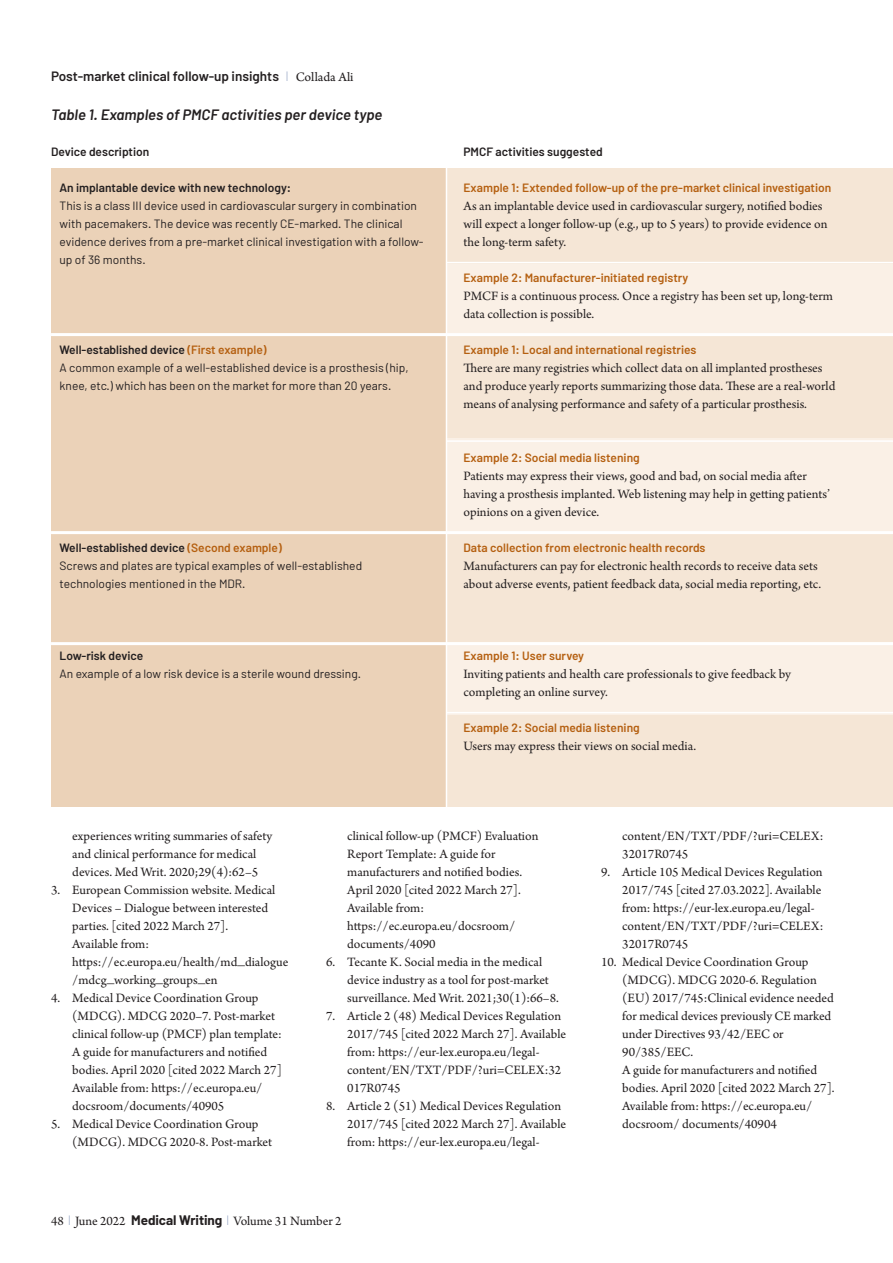
<style>
.page{position:relative;width:893px;height:1263px;background:#fff}
.page>*{position:absolute;margin:0;border:0;box-sizing:border-box;transform-origin:0 0}
.t1{font:italic 600 15px "Barlow";color:#231f20}
.t2{font:13.5px/18px "Arno Pro";color:#231f20}
.t3{font:600 13.5px "Barlow";color:#231f20}
.t4{font:12px/18px "Barlow";color:#231f20}
.t5{font:600 12px "Barlow";color:#b56011}
.t6{font:600 12px "Barlow";color:#231f20}
.s1{font-family:"Proforma";font-weight:200;color:#7589b1}
.s2{font-family:"Arno Pro Sm Text";font-weight:400}
.s3{color:#b56011}
.s4{font-family:"Barlow";font-weight:700}
</style>
<div class="page">
<div style="left:51px;top:169px;width:842px;height:638px;background:#f5e6d6"></div>
<div style="left:446px;top:264px;width:447px;height:72px;background:#faf0e6"></div>
<div style="left:446px;top:439px;width:447px;height:95px;background:#faf0e6"></div>
<div style="left:446px;top:642px;width:447px;height:72px;background:#faf0e6"></div>
<div style="left:51px;top:169px;width:395px;height:638px;background:#ebd2b8"></div>
<hr style="left:446px;top:262px;width:447px;height:1px;background:#fff">
<hr style="left:446px;top:153px;width:1px;height:654px;background:#fff">
<hr style="left:51px;top:333px;width:842px;height:3px;background:#fff">
<hr style="left:446px;top:440px;width:447px;height:2px;background:#fff">
<hr style="left:51px;top:531px;width:842px;height:3px;background:#fff">
<hr style="left:51px;top:642px;width:842px;height:3px;background:#fff">
<hr style="left:446px;top:712px;width:447px;height:1px;background:#fff">
<p class="t3" style="left:51px;top:67px;width:304px">Post-market clinical follow-up insights <span class="s1">|</span> <span class="s2">Collada Ali</span></p>
<p class="t1" style="left:51px;top:105px;width:333px">Table 1. Examples of PMCF activities per device type</p>
<p class="t6" style="left:51px;top:144px;width:100px">Device description</p>
<p class="t6" style="left:60px;top:180px;width:233px">An implantable device with new technology:</p>
<p class="t4" style="left:60px;top:196px;width:366px">This is a class III device used in cardiovascular surgery in combination with pacemakers. The device was recently CE-marked. The clinical evidence derives from a pre-market clinical investigation with a follow&shy;up of 36 months.</p>
<p class="t6" style="left:60px;top:342px;width:209px">Well-established device <span class="s3">(First example)</span></p>
<p class="t4" style="left:60px;top:358px;width:350px">A common example of a well-established device is a prosthesis (hip, knee, etc.) which has been on the market for more than 20 years.</p>
<p class="t6" style="left:60px;top:540px;width:224px">Well-established device <span class="s3">(Second example)</span></p>
<p class="t4" style="left:60px;top:556px;width:304px">Screws and plates are typical examples of well-established technologies mentioned in the MDR.</p>
<p class="t6" style="left:60px;top:648px;width:85px">Low-risk device</p>
<p class="t4" style="left:60px;top:664px;width:303px">An example of a low risk device is a sterile wound dressing.</p>
<p class="t6" style="left:463px;top:144px;width:141px">PMCF activities suggested</p>
<p class="t5" style="left:463px;top:180px;width:369px">Example 1: Extended follow-up of the pre-market clinical investigation</p>
<p class="t2" style="left:463px;top:198px;width:365px">As an implantable device used in cardiovascular surgery, notified bodies will expect a longer follow-up (e.g., up to 5 years) to provide evidence on the long-term safety.</p>
<p class="t5" style="left:463px;top:270px;width:226px">Example 2: Manufacturer-initiated registry</p>
<p class="t2" style="left:463px;top:288px;width:371px">PMCF is a continuous process. Once a registry has been set up, long-term data collection is possible.</p>
<p class="t5" style="left:463px;top:342px;width:235px">Example 1: Local and international registries</p>
<p class="t2" style="left:463px;top:360px;width:373px">There are many registries which collect data on all implanted prostheses and produce yearly reports summarizing those data. These are a real-world means of analysing performance and safety of a particular prosthesis.</p>
<p class="t5" style="left:463px;top:450px;width:178px">Example 2: Social media listening</p>
<p class="t2" style="left:463px;top:468px;width:368px">Patients may express their views, good and bad, on social media after having a prosthesis implanted. Web listening may help in getting patients’ opinions on a given device.</p>
<p class="t5" style="left:463px;top:540px;width:244px">Data collection from electronic health records</p>
<p class="t2" style="left:463px;top:558px;width:359px">Manufacturers can pay for electronic health records to receive data sets about adverse events, patient feedback data, social media reporting, etc.</p>
<p class="t5" style="left:463px;top:648px;width:122px">Example 1: User survey</p>
<p class="t2" style="left:463px;top:666px;width:329px">Inviting patients and health care professionals to give feedback by completing an online survey.</p>
<p class="t5" style="left:463px;top:720px;width:178px">Example 2: Social media listening</p>
<p class="t2" style="left:463px;top:738px;width:234px">Users may express their views on social media.</p>
<p class="t2" style="left:72px;top:828px;width:202px">experiences writing summaries of safety and clinical performance for medical devices. Med Writ. 2020;29(4):62–5</p>
<p class="t2" style="left:72px;top:882px;width:218px;text-indent:-21px">3. European Commission website. Medical Devices – Dialogue between interested parties. [cited 2022 March 27].<br>Available from: https://ec.europa.eu/health/md_dialogue /mdcg_working_groups_en</p>
<p class="t2" style="left:72px;top:990px;width:211px;text-indent:-21px">4. Medical Device Coordination Group (MDCG). MDCG 2020–7. Post-market clinical follow-up (PMCF) plan template:<br>A guide for manufacturers and notified bodies. April 2020 [cited 2022 March 27] Available from: https://ec.europa.eu/ docsroom/documents/40905</p>
<p class="t2" style="left:72px;top:1116px;width:201px;text-indent:-21px">5. Medical Device Coordination Group (MDCG). MDCG 2020-8. Post-market</p>
<p class="t2" style="left:347px;top:828px;width:193px">clinical follow-up (PMCF) Evaluation<br>Report Template: A guide for manufacturers and notified bodies.<br>April 2020 [cited 2022 March 27].<br>Available from: https://ec.europa.eu/docsroom/ documents/4090</p>
<p class="t2" style="left:347px;top:954px;width:213px;text-indent:-21px">6. Tecante K. Social media in the medical device industry as a tool for post-market surveillance. Med Writ. 2021;30(1):66–8.</p>
<p class="t2" style="left:347px;top:1008px;width:220px;text-indent:-21px">7. Article 2 (48) Medical Devices Regulation 2017/745 [cited 2022 March 27]. Available from: https://eur-lex.europa.eu/legal&shy;content/EN/TXT/PDF/?uri=CELEX:32<br>017R0745</p>
<p class="t2" style="left:347px;top:1098px;width:220px;text-indent:-21px">8. Article 2 (51) Medical Devices Regulation<br>2017/745 [cited 2022 March 27]. Available from: https://eur-lex.europa.eu/legal-</p>
<p class="t2" style="left:51px;top:1213px;width:292px">48 <span class="s1">|</span> June 2022 <span class="s4">Medical Writing</span> <span class="s1">|</span> Volume 31 Number 2</p>
<p class="t2" style="left:622px;top:828px;width:203px">content/EN/TXT/PDF/?uri=CELEX:<br>32017R0745</p>
<p class="t2" style="left:622px;top:864px;width:203px;text-indent:-21px">9. Article 105 Medical Devices Regulation 2017/745 [cited 27.03.2022]. Available from: https://eur-lex.europa.eu/legal&shy;content/EN/TXT/PDF/?uri=CELEX:<br>32017R0745</p>
<p class="t2" style="left:622px;top:954px;width:214px;text-indent:-21px">10. Medical Device Coordination Group (MDCG). MDCG 2020-6. Regulation (EU) 2017/745:Clinical evidence needed for medical devices previously CE marked under Directives 93/42/EEC or 90/385/EEC.<br>A guide for manufacturers and notified bodies. April 2020 [cited 2022 March 27].<br>Available from: https://ec.europa.eu/ docsroom/ documents/40904</p>
</div>
